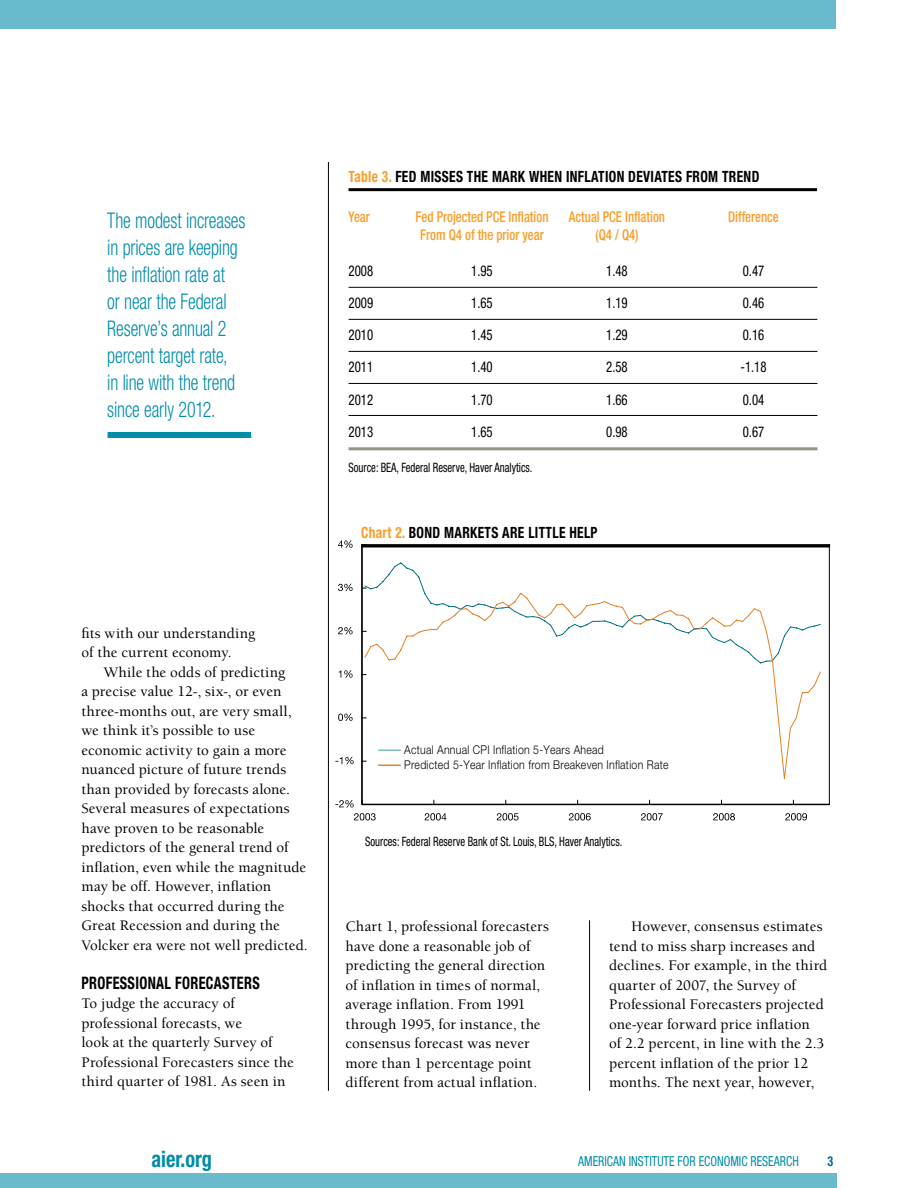
<style>
.page{position:relative;width:918px;height:1188px;background:#fff}
.page>*{position:absolute;margin:0;border:0;box-sizing:border-box;transform-origin:0 0}
.t1{font:700 condensed 22.5px "Helvetica Neue";color:#008da8;scale:.9 1}
.t2{font:300 condensed 21.6px/27px "Helvetica Neue";letter-spacing:-.01em;color:#008da8;scale:.83 1}
.t3{font:700 condensed 17.25px "Helvetica Neue";letter-spacing:.025em;color:#000;scale:.83 1}
.t4{font:700 condensed 15.6px "Helvetica Neue";letter-spacing:.025em;color:#000;scale:.87 1}
.t5{font:500 15px/19.5px "Berkeley";letter-spacing:.005em;color:#000}
.t6{font:condensed 14.85px "Helvetica Neue";color:#000;scale:.86 1}
.t7{font:500 condensed 14.85px "Helvetica Neue";color:#f99d28;scale:.86 1}
.t8{font:condensed 13.8px "Helvetica Neue";color:#008da8;scale:.87 1}
.t9{font:700 condensed 13.8px "Helvetica Neue";color:#00649d;scale:.87 1}
.t10{font:condensed 12.9px "Helvetica Neue";color:#000;scale:.83 1}
.t11{font:300 12.15px/15px "Helvetica Neue";letter-spacing:.025em;color:#000;scale:.87 1}
.s1{color:#f99d28}
</style>
<div class="page">
<hr style="left:328px;top:162px;width:1px;height:929px;background:#000">
<hr style="left:589px;top:920px;width:1px;height:171px;background:#000">
<div style="left:0;top:1173px;width:837px;height:15px;background:#69bacd"></div>
<div style="left:0;top:0;width:836px;height:28px;background:#69bacd"></div>
<hr style="left:829px;top:545px;width:1px;height:259px;background:#000">
<hr style="left:361px;top:545px;width:2px;height:259px;background:#000">
<hr style="left:362px;top:804px;width:467px;height:1px;background:#000">
<svg style="left:364px;top:592px;width:457px;height:187px"></svg>
<svg style="left:354px;top:820px;width:21px;height:1px"></svg>
<svg style="left:426px;top:818px;width:21px;height:3px"></svg>
<svg style="left:425px;top:813px;width:21px;height:7px"></svg>
<svg style="left:498px;top:813px;width:21px;height:8px"></svg>
<svg style="left:497px;top:813px;width:21px;height:7px"></svg>
<svg style="left:569px;top:820px;width:21px;height:1px"></svg>
<svg style="left:569px;top:813px;width:22px;height:7px"></svg>
<svg style="left:641px;top:820px;width:19px;height:1px"></svg>
<svg style="left:641px;top:813px;width:22px;height:7px"></svg>
<svg style="left:713px;top:820px;width:21px;height:1px"></svg>
<svg style="left:713px;top:813px;width:22px;height:7px"></svg>
<svg style="left:785px;top:820px;width:21px;height:1px"></svg>
<svg style="left:785px;top:813px;width:22px;height:7px"></svg>
<svg style="left:335px;top:800px;width:41px;height:20px"></svg>
<svg style="left:335px;top:757px;width:19px;height:7px"></svg>
<svg style="left:338px;top:714px;width:15px;height:7px"></svg>
<svg style="left:339px;top:670px;width:14px;height:8px"></svg>
<svg style="left:338px;top:627px;width:15px;height:7px"></svg>
<svg style="left:338px;top:584px;width:15px;height:7px"></svg>
<svg style="left:338px;top:540px;width:15px;height:8px"></svg>
<hr style="left:361px;top:544px;width:469px;height:3px;background:#000">
<hr style="left:378px;top:749px;width:23px;height:2px;background:#79c0be">
<hr style="left:378px;top:764px;width:23px;height:2px;background:#e68328">
<div style="left:108px;top:432px;width:143px;height:6px;background:#008da8"></div>
<hr style="left:349px;top:287px;width:468px;height:1px;background:#000">
<hr style="left:349px;top:319px;width:468px;height:1px;background:#000">
<hr style="left:349px;top:351px;width:468px;height:1px;background:#000">
<hr style="left:349px;top:383px;width:468px;height:1px;background:#000">
<hr style="left:349px;top:415px;width:468px;height:1px;background:#000">
<hr style="left:349px;top:447px;width:468px;height:3px;background:#929288">
<hr style="left:349px;top:188px;width:468px;height:3px;background:#000">
<p class="t4" style="left:349px;top:167px;width:474px"><span class="s1">Table 3.</span> FED MISSES THE MARK WHEN INFLATION DEVIATES FROM TREND</p>
<h2 class="t2" style="left:107px;top:206px;width:168px">The modest increases in prices are keeping the inflation rate at<br>or near the Federal<br>Reserve’s annual 2 percent target rate,<br>in line with the trend since early 2012.</h2>
<p class="t7" style="left:349px;top:208px;width:26px">Year</p>
<p class="t7" style="left:416px;top:208px;width:156px">Fed Projected PCE Inflation</p>
<p class="t7" style="left:569px;top:208px;width:113px">Actual PCE Inflation</p>
<p class="t7" style="left:728px;top:208px;width:61px">Difference</p>
<p class="t7" style="left:420px;top:226px;width:145px">From Q4 of the prior year</p>
<p class="t7" style="left:595px;top:226px;width:52px">(Q4 / Q4)</p>
<p class="t6" style="left:349px;top:262px;width:30px">2008</p>
<p class="t6" style="left:471px;top:262px;width:27px">1.95</p>
<p class="t6" style="left:606px;top:262px;width:27px">1.48</p>
<p class="t6" style="left:743px;top:262px;width:27px">0.47</p>
<p class="t6" style="left:349px;top:295px;width:30px">2009</p>
<p class="t6" style="left:471px;top:295px;width:27px">1.65</p>
<p class="t6" style="left:606px;top:295px;width:27px">1.19</p>
<p class="t6" style="left:743px;top:295px;width:27px">0.46</p>
<p class="t6" style="left:349px;top:327px;width:30px">2010</p>
<p class="t6" style="left:471px;top:327px;width:27px">1.45</p>
<p class="t6" style="left:606px;top:327px;width:27px">1.29</p>
<p class="t6" style="left:743px;top:327px;width:27px">0.16</p>
<p class="t6" style="left:349px;top:359px;width:30px">2011</p>
<p class="t6" style="left:471px;top:359px;width:27px">1.40</p>
<p class="t6" style="left:606px;top:359px;width:27px">2.58</p>
<p class="t6" style="left:741px;top:359px;width:32px">-1.18</p>
<p class="t6" style="left:349px;top:391px;width:30px">2012</p>
<p class="t6" style="left:471px;top:391px;width:27px">1.70</p>
<p class="t6" style="left:606px;top:391px;width:27px">1.66</p>
<p class="t6" style="left:743px;top:391px;width:27px">0.04</p>
<p class="t6" style="left:349px;top:423px;width:30px">2013</p>
<p class="t6" style="left:471px;top:423px;width:27px">1.65</p>
<p class="t6" style="left:606px;top:423px;width:27px">0.98</p>
<p class="t6" style="left:743px;top:423px;width:27px">0.67</p>
<p class="t10" style="left:349px;top:460px;width:223px">Source: BEA, Federal Reserve, Haver Analytics.</p>
<p class="t5" style="left:81px;top:623px;width:175px">fits with our understanding of the current economy.</p>
<p class="t5" style="left:81px;top:662px;width:228px;text-indent:22px">While the odds of predicting<br>a precise value 12-, six-, or even three-months out, are very small, we think it’s possible to use economic activity to gain a more nuanced picture of future trends than provided by forecasts alone.<br>Several measures of expectations have proven to be reasonable predictors of the general trend of inflation, even while the magnitude may be off. However, inflation shocks that occurred during the<br>Great Recession and during the<br>Volcker era were not well predicted.</p>
<p class="t3" style="left:81px;top:972px;width:216px">PROFESSIONAL FORECASTERS</p>
<p class="t5" style="left:81px;top:994px;width:214px">To judge the accuracy of professional forecasts, we<br>look at the quarterly Survey of<br>Professional Forecasters since the third quarter of 1981. As seen in</p>
<p class="t4" style="left:361px;top:523px;width:273px"><span class="s1">Chart 2.</span> BOND MARKETS ARE LITTLE HELP</p>
<p class="t11" style="left:404px;top:742px;width:305px">Actual Annual CPI Inflation 5-Years Ahead<br>Predicted 5-Year Inflation from Breakeven Inflation Rate</p>
<p class="t10" style="left:365px;top:834px;width:311px">Sources: Federal Reserve Bank of St. Louis, BLS, Haver Analytics.</p>
<p class="t5" style="left:346px;top:917px;width:205px">Chart 1, professional forecasters have done a reasonable job of predicting the general direction of inflation in times of normal, average inflation. From 1991 through 1995, for instance, the consensus forecast was never more than 1 percentage point different from actual inflation.</p>
<p class="t5" style="left:609px;top:917px;width:220px;text-indent:22px">However, consensus estimates tend to miss sharp increases and declines. For example, in the third quarter of 2007, the Survey of Professional Forecasters projected one-year forward price inflation<br>of 2.2 percent, in line with the 2.3 percent inflation of the prior 12 months. The next year, however,</p>
<h1 class="t1" style="left:151px;top:1145px;width:69px">aier.org</h1>
<p class="t8" style="left:578px;top:1153px;width:255px">AMERICAN INSTITUTE FOR ECONOMIC RESEARCH</p>
<p class="t9" style="left:828px;top:1153px;width:8px">3</p>
</div>
